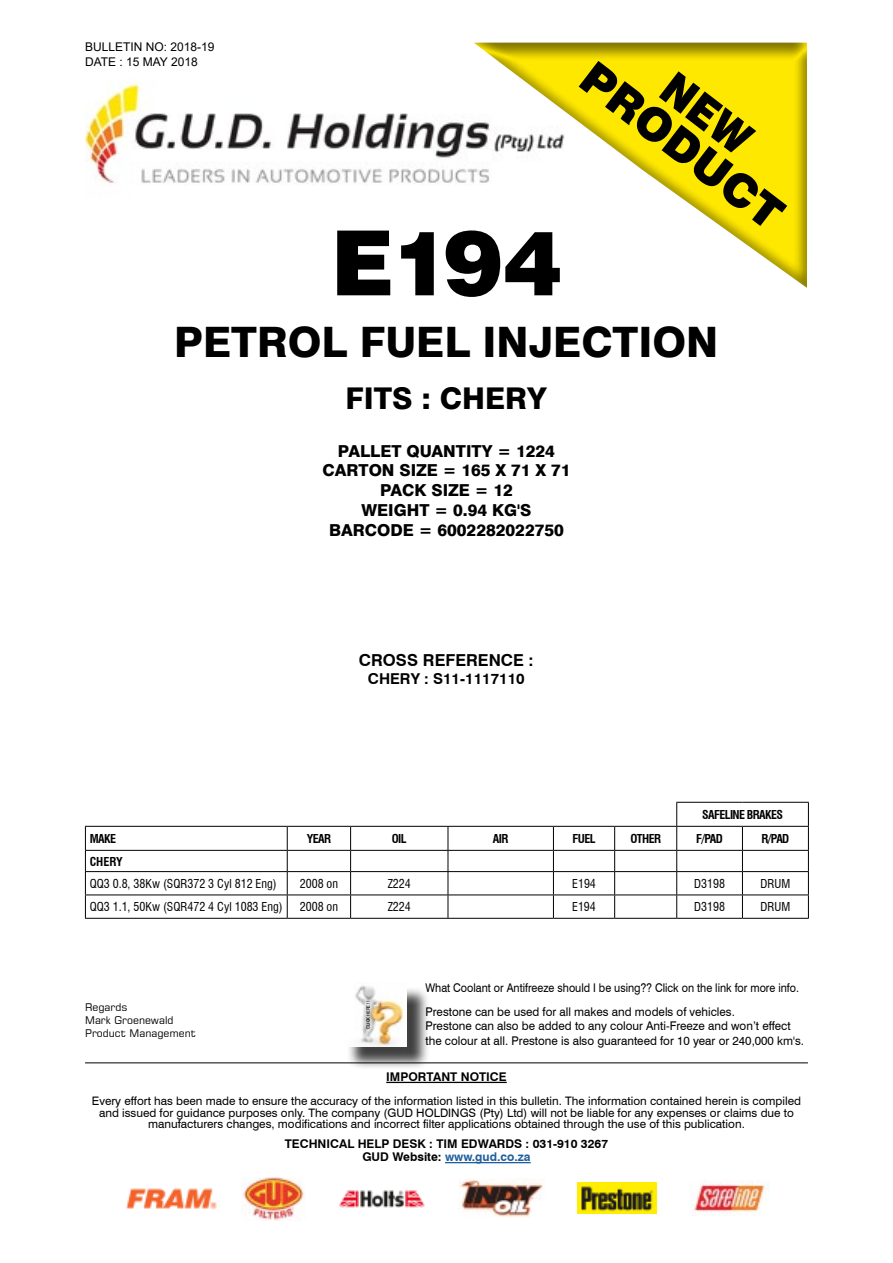
<style>
.page{position:relative;width:893px;height:1263px;background:#fff}
.page>*{position:absolute;margin:0;border:0;box-sizing:border-box;transform-origin:0 0}
.t1{font:900 90px "Swiss 721 BT";color:#000}
.t2{font:900 45px "Swiss 721 BT";color:#000}
.t3{font:800 42px "Swiss 721 BT";color:#000}
.t4{font:800 30px "Swiss 721 BT";color:#000}
.t5{font:800 16.5px/19.8px "Swiss 721 BT";color:#000;text-align:center}
.t6{font:700 16.5px "Swiss 721 BT";color:#000}
.t7{font:700 15px "Swiss 721 BT";color:#000}
.t8{font:12px/14.4px "Swiss 721 BT";color:#000}
.t9{font:12px/24px "Swiss 721 BT";color:#000;scale:.9 1}
.t10{font:condensed 12px "Swiss 721 BT";color:#000}
.t11{font:700 12px/13.6px "Swiss 721 BT";color:#000;text-align:center}
.t12{font:700 condensed 12px "Swiss 721 BT";letter-spacing:-.05em;color:#000}
.t13{font:12px/14.4px "Arial";color:#000}
.t14{font:11.7px/11.7px "Swiss 721 BT";color:#000;text-align:center}
.t15{font:10.5px/12.8px "Square 721 BT";color:#000}
.t16{font:4.5px "Swiss 721 BT";color:#000;scale:.9 1}
.s1{color:#215e9e}
</style>
<div class="page">
<hr style="left:85px;top:871px;width:202px;height:1px;background:#000">
<hr style="left:287px;top:871px;width:64px;height:1px;background:#000">
<hr style="left:351px;top:871px;width:97px;height:1px;background:#000">
<hr style="left:448px;top:871px;width:105px;height:1px;background:#000">
<hr style="left:553px;top:871px;width:62px;height:1px;background:#000">
<hr style="left:615px;top:871px;width:62px;height:1px;background:#000">
<hr style="left:677px;top:871px;width:65px;height:1px;background:#000">
<hr style="left:742px;top:871px;width:67px;height:1px;background:#000">
<hr style="left:85px;top:894px;width:202px;height:1px;background:#000">
<hr style="left:287px;top:894px;width:64px;height:1px;background:#000">
<svg style="left:287px;top:827px;width:1px;height:91px"></svg>
<hr style="left:351px;top:894px;width:97px;height:1px;background:#000">
<svg style="left:350px;top:827px;width:1px;height:91px"></svg>
<hr style="left:448px;top:894px;width:105px;height:1px;background:#000">
<svg style="left:448px;top:827px;width:1px;height:91px"></svg>
<hr style="left:553px;top:894px;width:62px;height:1px;background:#000">
<svg style="left:553px;top:827px;width:1px;height:91px"></svg>
<hr style="left:615px;top:894px;width:62px;height:1px;background:#000">
<svg style="left:614px;top:827px;width:1px;height:91px"></svg>
<hr style="left:677px;top:894px;width:65px;height:1px;background:#000">
<hr style="left:742px;top:894px;width:67px;height:1px;background:#000">
<svg style="left:742px;top:827px;width:1px;height:91px"></svg>
<hr style="left:85px;top:918px;width:202px;height:1px;background:#000">
<hr style="left:287px;top:918px;width:64px;height:1px;background:#000">
<hr style="left:351px;top:918px;width:97px;height:1px;background:#000">
<hr style="left:448px;top:918px;width:105px;height:1px;background:#000">
<hr style="left:553px;top:918px;width:62px;height:1px;background:#000">
<hr style="left:615px;top:918px;width:62px;height:1px;background:#000">
<hr style="left:677px;top:918px;width:65px;height:1px;background:#000">
<hr style="left:742px;top:918px;width:67px;height:1px;background:#000">
<hr style="left:85px;top:826px;width:202px;height:1px;background:#000">
<svg style="left:85px;top:827px;width:1px;height:91px"></svg>
<hr style="left:287px;top:826px;width:64px;height:1px;background:#000">
<hr style="left:351px;top:826px;width:97px;height:1px;background:#000">
<hr style="left:448px;top:826px;width:105px;height:1px;background:#000">
<hr style="left:553px;top:826px;width:62px;height:1px;background:#000">
<hr style="left:615px;top:826px;width:62px;height:1px;background:#000">
<hr style="left:85px;top:850px;width:202px;height:1px;background:#000">
<hr style="left:287px;top:850px;width:64px;height:1px;background:#000">
<hr style="left:351px;top:850px;width:97px;height:1px;background:#000">
<hr style="left:448px;top:850px;width:105px;height:1px;background:#000">
<hr style="left:553px;top:850px;width:62px;height:1px;background:#000">
<hr style="left:615px;top:850px;width:62px;height:1px;background:#000">
<hr style="left:677px;top:850px;width:65px;height:1px;background:#000">
<hr style="left:742px;top:850px;width:67px;height:1px;background:#000">
<hr style="left:676px;top:802px;width:66px;height:1px;background:#000">
<svg style="left:676px;top:803px;width:1px;height:115px"></svg>
<hr style="left:742px;top:802px;width:67px;height:1px;background:#000">
<svg style="left:808px;top:803px;width:1px;height:115px"></svg>
<hr style="left:677px;top:826px;width:65px;height:1px;background:#000">
<hr style="left:742px;top:826px;width:67px;height:1px;background:#000">
<img style="left:85px;top:82px;width:376px;height:102px">
<div style="left:461px;top:33px;width:359px;height:257px;background:#000;opacity:.5"></div>
<hr style="left:85px;top:1062px;width:723px;height:1px;background:#000">
<hr style="left:386px;top:1082px;width:121px;height:1px;background:#000">
<hr style="left:445px;top:1162px;width:86px;height:1px;background:#215e9e">
<div style="left:347px;top:987px;width:83px;height:83px;background:#000;opacity:.75"></div>
<img style="left:347px;top:985px;width:60px;height:62px">
<img style="left:127px;top:1188px;width:90px;height:21px">
<img style="left:242px;top:1177px;width:62px;height:43px">
<img style="left:339px;top:1190px;width:86px;height:18px">
<img style="left:460px;top:1178px;width:84px;height:39px">
<img style="left:578px;top:1182px;width:78px;height:32px">
<img style="left:692px;top:1180px;width:77px;height:35px">
<div style="left:659px;top:71px;width:97px;height:86px;background:#ffe800"></div>
<p class="t13" style="left:85px;top:40px;width:131px">BULLETIN NO: 2018-19<br>DATE : 15 MAY 2018</p>
<h1 class="t1" style="left:331px;top:209px;width:233px">E194</h1>
<h2 class="t2" style="left:602px;top:51px;width:243px;rotate:37deg">PRODUCT</h2>
<h3 class="t3" style="left:174px;top:316px;width:546px">PETROL FUEL INJECTION</h3>
<h3 class="t4" style="left:345px;top:380px;width:203px">FITS : CHERY</h3>
<h3 class="t5" style="left:322px;top:441px;width:250px">PALLET QUANTITY = 1224<br>CARTON SIZE = 165 X 71 X 71<br>PACK SIZE = 12<br>WEIGHT = 0.94 KG'S<br>BARCODE = 6002282022750</h3>
<h3 class="t6" style="left:359px;top:650px;width:176px">CROSS REFERENCE :</h3>
<p class="t7" style="left:368px;top:670px;width:158px">CHERY : S11-1117110</p>
<p class="t12" style="left:702px;top:807px;width:82px">SAFELINE BRAKES</p>
<p class="t12" style="left:90px;top:831px;width:28px">MAKE</p>
<p class="t12" style="left:307px;top:831px;width:26px">YEAR</p>
<p class="t12" style="left:392px;top:831px;width:16px">OIL</p>
<p class="t12" style="left:493px;top:831px;width:17px">AIR</p>
<p class="t12" style="left:572px;top:831px;width:25px">FUEL</p>
<p class="t12" style="left:630px;top:831px;width:32px">OTHER</p>
<p class="t12" style="left:696px;top:831px;width:28px">F/PAD</p>
<p class="t12" style="left:761px;top:831px;width:29px">R/PAD</p>
<p class="t12" style="left:90px;top:854px;width:35px">CHERY</p>
<p class="t10" style="left:90px;top:876px;width:188px">QQ3 0.8, 38Kw (SQR372 3 Cyl 812 Eng)</p>
<p class="t10" style="left:300px;top:876px;width:40px">2008 on</p>
<p class="t10" style="left:388px;top:876px;width:25px">Z224</p>
<p class="t10" style="left:572px;top:876px;width:25px">E194</p>
<p class="t10" style="left:694px;top:876px;width:32px">D3198</p>
<p class="t10" style="left:760px;top:876px;width:31px">DRUM</p>
<p class="t10" style="left:90px;top:900px;width:194px">QQ3 1.1, 50Kw (SQR472 4 Cyl 1083 Eng)</p>
<p class="t10" style="left:300px;top:900px;width:40px">2008 on</p>
<p class="t10" style="left:388px;top:900px;width:25px">Z224</p>
<p class="t10" style="left:572px;top:900px;width:25px">E194</p>
<p class="t10" style="left:694px;top:900px;width:32px">D3198</p>
<p class="t10" style="left:760px;top:900px;width:31px">DRUM</p>
<p class="t15" style="left:85px;top:1001px;width:112px">Regards<br>Mark Groenewald<br>Product Management</p>
<p class="t16" style="left:365px;top:1028px;width:32px;rotate:-90deg">CLICK HERE !!</p>
<p class="t9" style="left:425px;top:975px;width:417px">What Coolant or Antifreeze should I be using?? Click on the link for more info.<br>Prestone can be used for all makes and models of vehicles.</p>
<p class="t8" style="left:425px;top:1019px;width:380px">Prestone can also be added to any colour Anti-Freeze and won’t effect the colour at all. Prestone is also guaranteed for 10 year or 240,000 km's.</p>
<p class="t11" style="left:386px;top:1070px;width:122px">IMPORTANT NOTICE</p>
<p class="t14" style="left:92px;top:1095px;width:711px">Every effort has been made to ensure the accuracy of the information listed in this bulletin. The information contained herein is compiled and issued for guidance purposes only. The company (GUD HOLDINGS (Pty) Ltd) will not be liable for any expenses or claims due to manufacturers changes, modifications and incorrect filter applications obtained through the use of this publication.</p>
<p class="t11" style="left:285px;top:1136px;width:325px">TECHNICAL HELP DESK : TIM EDWARDS : 031-910 3267<br>GUD Website: <span class="s1">www.gud.co.za</span></p>
</div>
